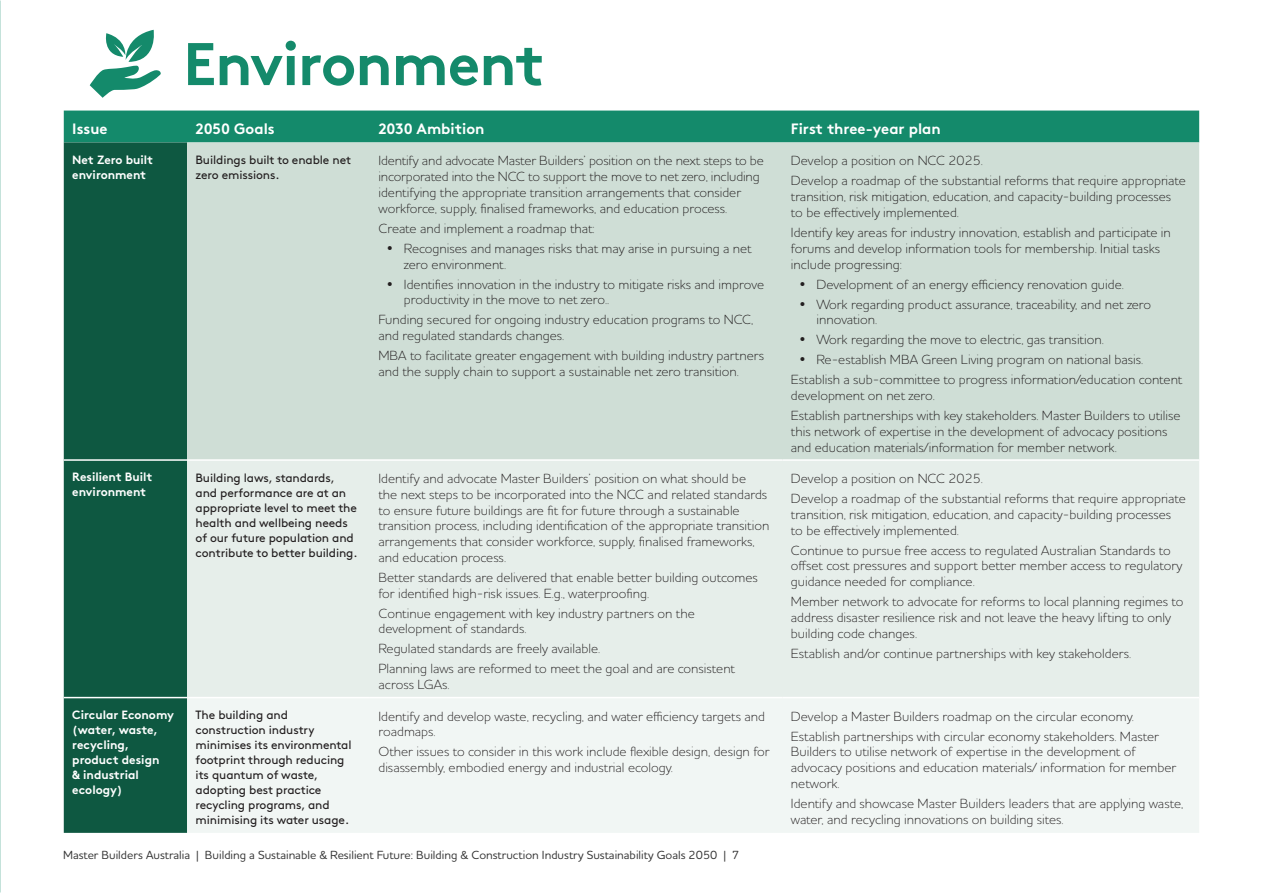
<style>
.page{position:relative;width:1263px;height:893px;background:#fff}
.page>*{position:absolute;margin:0;border:0;box-sizing:border-box;transform-origin:0 0}
.Head_1{font:700 60px "Brown";letter-spacing:-.02em;color:#148a6b}
.Table_running_head{font:700 15px "Brown";color:#fff}
.Table_body{font:300 13.5px/15.8px "Houschka Rounded";color:#231f20}
.Table_Body_Head_2{font:12px/15px "Brown";letter-spacing:-.01em;color:#231f20}
.Table_Body_Head_1{font:700 12px/15px "Brown";color:#fff}
.t1{font:500 12px "Houschka Rounded";color:#333}
</style>
<div class="page">
<div style="left:64px;top:111px;width:1135px;height:31px;background:#148a6b"></div>
<div style="left:64px;top:142px;width:123px;height:691px;background:#0e5841"></div>
<div style="left:187px;top:142px;width:1012px;height:317px;background:#cfded6"></div>
<div style="left:187px;top:461px;width:1012px;height:236px;background:#e6eeea"></div>
<div style="left:187px;top:698px;width:1012px;height:135px;background:#f1f6f4"></div>
<hr style="left:64px;top:459px;width:123px;height:2px;background:#fff">
<hr style="left:64px;top:697px;width:123px;height:1px;background:#fff">
<svg style="left:90px;top:30px;width:71px;height:68px"></svg>
<svg style="left:388px;top:246px;width:4px;height:4px"></svg>
<svg style="left:388px;top:282px;width:4px;height:4px"></svg>
<svg style="left:801px;top:282px;width:3px;height:4px"></svg>
<svg style="left:801px;top:302px;width:3px;height:4px"></svg>
<svg style="left:801px;top:337px;width:3px;height:4px"></svg>
<svg style="left:801px;top:357px;width:3px;height:4px"></svg>
<p class="Head_1" style="left:183px;top:15px;width:363px">Environment</p>
<p class="Table_running_head" style="left:72px;top:117px;width:37px">Issue</p>
<p class="Table_running_head" style="left:196px;top:117px;width:81px">2050 Goals</p>
<p class="Table_running_head" style="left:378px;top:117px;width:107px">2030 Ambition</p>
<p class="Table_running_head" style="left:791px;top:117px;width:151px">First three-year plan</p>
<p class="Table_Body_Head_1" style="left:72px;top:151px;width:82px">Net Zero built environment</p>
<p class="Table_Body_Head_2" style="left:196px;top:152px;width:157px">Buildings built to enable net zero emissions.</p>
<p class="Table_body" style="left:378px;top:153px;width:387px">Identify and advocate Master Builders’ position on the next steps to be incorporated into the NCC to support the move to net zero, including identifying the appropriate transition arrangements that consider workforce, supply, finalised frameworks, and education process.</p>
<p class="Table_body" style="left:378px;top:220px;width:218px">Create and implement a roadmap that:</p>
<p class="Table_body" style="left:404px;top:240px;width:349px">Recognises and manages risks that may arise in pursuing a net zero environment.</p>
<p class="Table_body" style="left:404px;top:276px;width:362px">Identifies innovation in the industry to mitigate risks and improve productivity in the move to net zero..</p>
<p class="Table_body" style="left:378px;top:311px;width:376px">Funding secured for ongoing industry education programs to NCC, and regulated standards changes.</p>
<p class="Table_body" style="left:378px;top:347px;width:387px">MBA to facilitate greater engagement with building industry partners and the supply chain to support a sustainable net zero transition.</p>
<p class="Table_body" style="left:791px;top:153px;width:193px">Develop a position on NCC 2025.</p>
<p class="Table_body" style="left:791px;top:173px;width:396px">Develop a roadmap of the substantial reforms that require appropriate transition, risk mitigation, education, and capacity-building processes to be effectively implemented.</p>
<p class="Table_body" style="left:791px;top:224px;width:381px">Identify key areas for industry innovation, establish and participate in forums and develop information tools for membership. Initial tasks include progressing:</p>
<p class="Table_body" style="left:816px;top:276px;width:309px">Development of an energy efficiency renovation guide.</p>
<p class="Table_body" style="left:816px;top:296px;width:336px">Work regarding product assurance, traceability, and net zero innovation.</p>
<p class="Table_body" style="left:816px;top:331px;width:289px">Work regarding the move to electric, gas transition.</p>
<p class="Table_body" style="left:816px;top:351px;width:328px">Re-establish MBA Green Living program on national basis.</p>
<p class="Table_body" style="left:791px;top:371px;width:393px">Establish a sub-committee to progress information/education content development on net zero.</p>
<p class="Table_body" style="left:791px;top:407px;width:391px">Establish partnerships with key stakeholders. Master Builders to utilise this network of expertise in the development of advocacy positions and education materials/information for member network.</p>
<p class="Table_Body_Head_1" style="left:72px;top:468px;width:82px">Resilient Built environment</p>
<p class="Table_Body_Head_2" style="left:196px;top:469px;width:163px">Building laws, standards, and performance are at an appropriate level to meet the health and wellbeing needs of our future population and contribute to better building.</p>
<p class="Table_body" style="left:378px;top:470px;width:392px">Identify and advocate Master Builders’ position on what should be<br>the next steps to be incorporated into the NCC and related standards to ensure future buildings are fit for future through a sustainable transition process, including identification of the appropriate transition arrangements that consider workforce, supply, finalised frameworks, and education process.</p>
<p class="Table_body" style="left:378px;top:569px;width:381px">Better standards are delivered that enable better building outcomes for identified high-risk issues. E.g., waterproofing.</p>
<p class="Table_body" style="left:378px;top:605px;width:318px">Continue engagement with key industry partners on the development of standards.</p>
<p class="Table_body" style="left:378px;top:640px;width:223px">Regulated standards are freely available.</p>
<p class="Table_body" style="left:378px;top:660px;width:358px">Planning laws are reformed to meet the goal and are consistent across LGAs.</p>
<p class="Table_Body_Head_1" style="left:72px;top:706px;width:103px">Circular Economy (water, waste, recycling, product design<br>&amp; industrial ecology)</p>
<p class="Table_Body_Head_2" style="left:196px;top:707px;width:157px">The building and construction industry minimises its environmental footprint through reducing its quantum of waste, adopting best practice recycling programs, and minimising its water usage.</p>
<p class="Table_body" style="left:378px;top:708px;width:388px">Identify and develop waste, recycling, and water efficiency targets and roadmaps.</p>
<p class="Table_body" style="left:378px;top:743px;width:393px">Other issues to consider in this work include flexible design, design for disassembly, embodied energy and industrial ecology.</p>
<p class="t1" style="left:63px;top:847px;width:678px">Master Builders Australia | Building a Sustainable &amp; Resilient Future: Building &amp; Construction Industry Sustainability Goals 2050 | 7</p>
<p class="Table_body" style="left:791px;top:470px;width:193px">Develop a position on NCC 2025.</p>
<p class="Table_body" style="left:791px;top:490px;width:396px">Develop a roadmap of the substantial reforms that require appropriate transition, risk mitigation, education, and capacity-building processes to be effectively implemented.</p>
<p class="Table_body" style="left:791px;top:542px;width:393px">Continue to pursue free access to regulated Australian Standards to offset cost pressures and support better member access to regulatory guidance needed for compliance.</p>
<p class="Table_body" style="left:791px;top:593px;width:394px">Member network to advocate for reforms to local planning regimes to address disaster resilience risk and not leave the heavy lifting to only building code changes.</p>
<p class="Table_body" style="left:791px;top:645px;width:342px">Establish and/or continue partnerships with key stakeholders.</p>
<p class="Table_body" style="left:791px;top:708px;width:344px">Develop a Master Builders roadmap on the circular economy.</p>
<p class="Table_body" style="left:791px;top:728px;width:387px">Establish partnerships with circular economy stakeholders. Master Builders to utilise network of expertise in the development of advocacy positions and education materials/ information for member network.</p>
<p class="Table_body" style="left:791px;top:795px;width:394px">Identify and showcase Master Builders leaders that are applying waste, water, and recycling innovations on building sites.</p>
</div>
